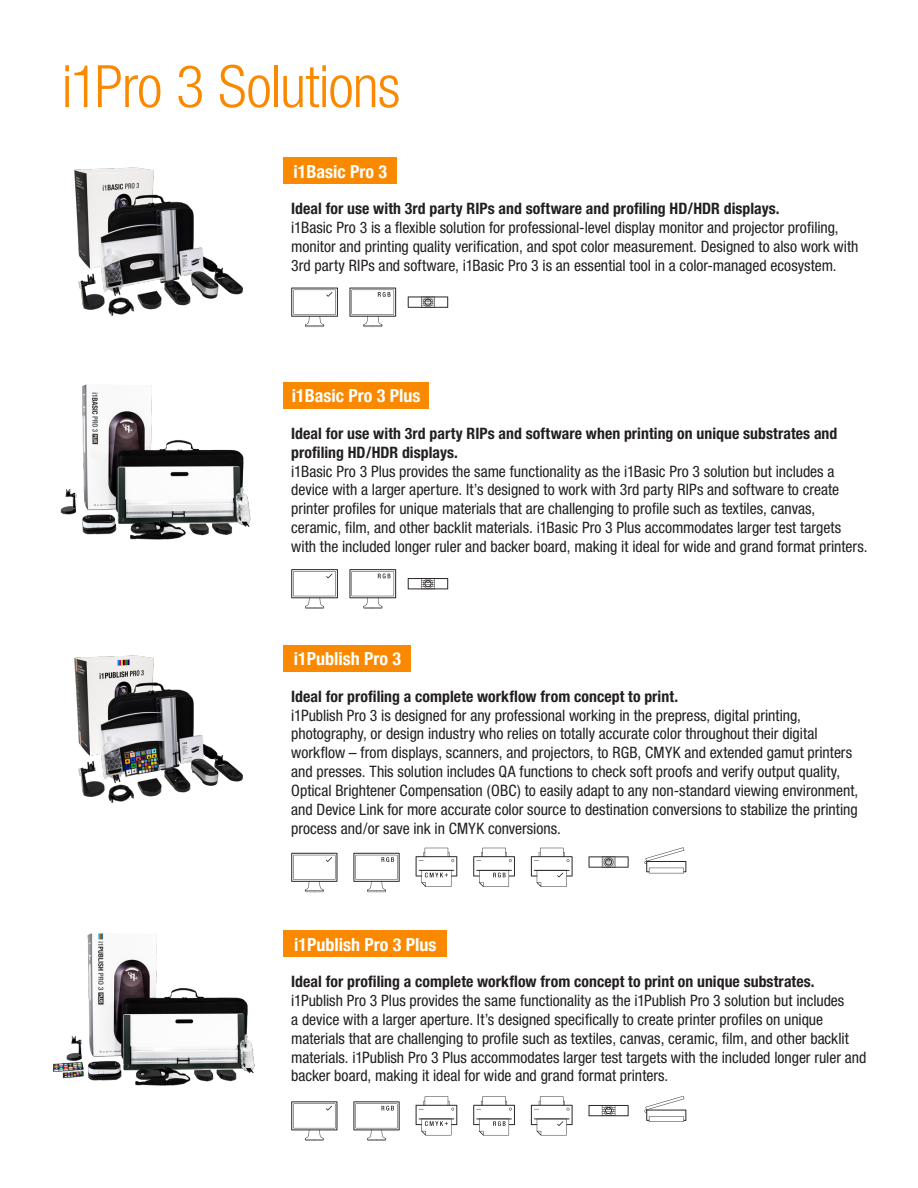
<style>
.page{position:relative;width:918px;height:1188px;background:#fff}
.page>*{position:absolute;margin:0;border:0;box-sizing:border-box;transform-origin:0 0}
.SellSheet-H1__title{font:300 condensed 58.5px "Helvetica Neue";letter-spacing:-.015em;color:#fa8900}
.t1{font:700 condensed 18px "Helvetica Neue";color:#fff}
._5maintext{font:condensed 15.75px/18.9px "Helvetica Neue";color:#231f20}
.s1{font-weight:700}
</style>
<div class="page">
<div style="left:284px;top:382px;width:145px;height:26px;background:#fa8900"></div>
<img style="left:60px;top:384px;width:191px;height:156px">
<div style="left:284px;top:645px;width:127px;height:26px;background:#fa8900"></div>
<img style="left:74px;top:655px;width:169px;height:148px">
<svg style="left:353px;top:853px;width:47px;height:39px"></svg>
<svg style="left:291px;top:853px;width:46px;height:39px"></svg>
<svg style="left:416px;top:848px;width:41px;height:39px"></svg>
<svg style="left:531px;top:848px;width:42px;height:39px"></svg>
<svg style="left:473px;top:848px;width:42px;height:39px"></svg>
<svg style="left:589px;top:856px;width:40px;height:12px"></svg>
<svg style="left:645px;top:847px;width:41px;height:26px"></svg>
<div style="left:284px;top:157px;width:113px;height:27px;background:#fa8900"></div>
<img style="left:74px;top:167px;width:169px;height:149px">
<div style="left:284px;top:930px;width:163px;height:27px;background:#fa8900"></div>
<img style="left:53px;top:933px;width:202px;height:153px">
<svg style="left:349px;top:569px;width:47px;height:40px"></svg>
<svg style="left:291px;top:569px;width:47px;height:40px"></svg>
<svg style="left:408px;top:578px;width:40px;height:11px"></svg>
<svg style="left:349px;top:288px;width:47px;height:39px"></svg>
<svg style="left:291px;top:288px;width:47px;height:39px"></svg>
<svg style="left:408px;top:296px;width:40px;height:12px"></svg>
<svg style="left:353px;top:1101px;width:47px;height:40px"></svg>
<svg style="left:291px;top:1101px;width:46px;height:40px"></svg>
<svg style="left:416px;top:1096px;width:41px;height:39px"></svg>
<svg style="left:531px;top:1096px;width:42px;height:39px"></svg>
<svg style="left:473px;top:1096px;width:42px;height:39px"></svg>
<svg style="left:589px;top:1105px;width:40px;height:11px"></svg>
<svg style="left:645px;top:1096px;width:41px;height:26px"></svg>
<p class="SellSheet-H1__title" style="left:62px;top:53px;width:340px">i1Pro 3 Solutions</p>
<p class="t1" style="left:294px;top:156px;width:95px">i1Basic Pro 3</p>
<p class="_5maintext" style="left:291px;top:199px;width:569px"><span class="s1">Ideal for use with 3rd party RIPs and software and profiling HD/HDR displays.<br></span>i1Basic Pro 3 is a flexible solution for professional-level display monitor and projector profiling, monitor and printing quality verification, and spot color measurement. Designed to also work with 3rd party RIPs and software, i1Basic Pro 3 is an essential tool in a color-managed ecosystem.</p>
<p class="t1" style="left:292px;top:381px;width:130px">i1Basic Pro 3 Plus</p>
<p class="_5maintext" style="left:291px;top:424px;width:578px"><span class="s1">Ideal for use with 3rd party RIPs and software when printing on unique substrates and profiling HD/HDR displays.<br></span>i1Basic Pro 3 Plus provides the same functionality as the i1Basic Pro 3 solution but includes a device with a larger aperture. It’s designed to work with 3rd party RIPs and software to create printer profiles for unique materials that are challenging to profile such as textiles, canvas, ceramic, film, and other backlit materials. i1Basic Pro 3 Plus accommodates larger test targets with the included longer ruler and backer board, making it ideal for wide and grand format printers.</p>
<p class="t1" style="left:294px;top:644px;width:109px">i1Publish Pro 3</p>
<p class="_5maintext" style="left:291px;top:687px;width:569px"><span class="s1">Ideal for profiling a complete workflow from concept to print.<br></span>i1Publish Pro 3 is designed for any professional working in the prepress, digital printing, photography, or design industry who relies on totally accurate color throughout their digital workflow – from displays, scanners, and projectors, to RGB, CMYK and extended gamut printers and presses. This solution includes QA functions to check soft proofs and verify output quality, Optical Brightener Compensation (OBC) to easily adapt to any non-standard viewing environment, and Device Link for more accurate color source to destination conversions to stabilize the printing process and/or save ink in CMYK conversions.</p>
<p class="t1" style="left:294px;top:929px;width:144px">i1Publish Pro 3 Plus</p>
<p class="_5maintext" style="left:291px;top:972px;width:577px"><span class="s1">Ideal for profiling a complete workflow from concept to print on unique substrates. </span>i1Publish Pro 3 Plus provides the same functionality as the i1Publish Pro 3 solution but includes<br>a device with a larger aperture. It’s designed specifically to create printer profiles on unique materials that are challenging to profile such as textiles, canvas, ceramic, film, and other backlit materials. i1Publish Pro 3 Plus accommodates larger test targets with the included longer ruler and backer board, making it ideal for wide and grand format printers.</p>
</div>
